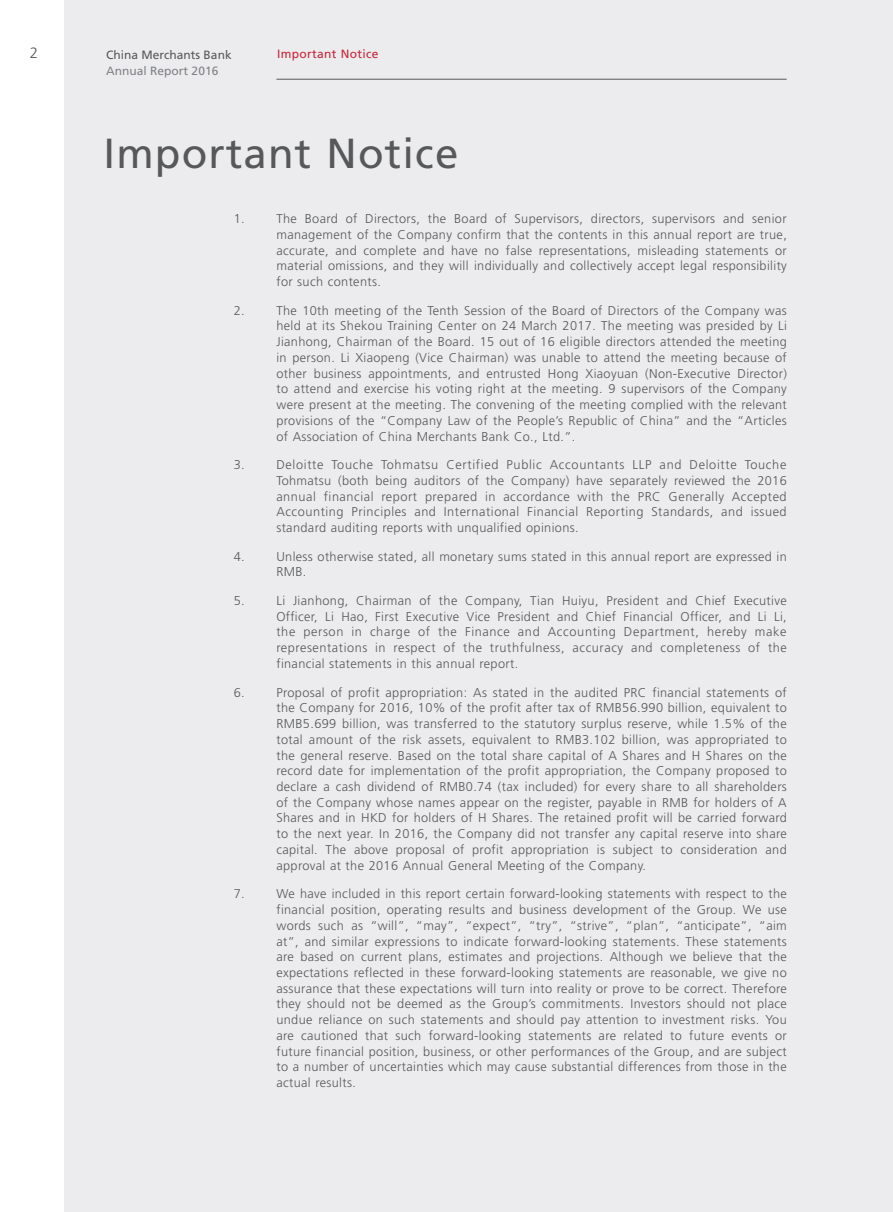
<style>
.page{position:relative;width:893px;height:1212px;background:#fff}
.page>*{position:absolute;margin:0;border:0;box-sizing:border-box;transform-origin:0 0}
.t1{font:42px "Frutiger LT Std";letter-spacing:.03em;color:#57585a}
.t2{font:300 15px "Frutiger LT Std";color:#57585a}
.t3{font:300 12.75px/15.8px "Frutiger LT Std";letter-spacing:.03em;color:#57585a;text-align:justify}
.t4{font:12px "Frutiger LT Std";color:#57585a}
.t5{font:12px "Frutiger LT Std";color:#808285}
.t6{font:12px "Frutiger LT Std";letter-spacing:.03em;color:#c82439}
</style>
<div class="page">
<div style="left:64px;top:0;width:828px;height:1212px;background:#ececee"></div>
<hr style="left:276px;top:79px;width:511px;height:1px;background:#57585a">
<p class="t2" style="left:30px;top:45px;width:10px">2</p>
<p class="t4" style="left:106px;top:48px;width:127px">China Merchants Bank</p>
<p class="t5" style="left:106px;top:64px;width:114px">Annual Report 2016</p>
<p class="t6" style="left:277px;top:47px;width:103px">Important Notice</p>
<h1 class="t1" style="left:104px;top:129px;width:356px">Important Notice</h1>
<p class="t3" style="left:234px;top:211px;width:12px">1.</p>
<p class="t3" style="left:276px;top:211px;width:512px">The Board of Directors, the Board of Supervisors, directors, supervisors and senior management of the Company confirm that the contents in this annual report are true, accurate, and complete and have no false representations, misleading statements or material omissions, and they will individually and collectively accept legal responsibility for such contents.</p>
<p class="t3" style="left:234px;top:303px;width:12px">2.</p>
<p class="t3" style="left:276px;top:303px;width:512px">The 10th meeting of the Tenth Session of the Board of Directors of the Company was held at its Shekou Training Center on 24 March 2017. The meeting was presided by Li Jianhong, Chairman of the Board. 15 out of 16 eligible directors attended the meeting in person. Li Xiaopeng (Vice Chairman) was unable to attend the meeting because of other business appointments, and entrusted Hong Xiaoyuan (Non-Executive Director) to attend and exercise his voting right at the meeting. 9 supervisors of the Company were present at the meeting. The convening of the meeting complied with the relevant provisions of the “Company Law of the People’s Republic of China” and the “Articles of Association of China Merchants Bank Co., Ltd.”.</p>
<p class="t3" style="left:234px;top:457px;width:12px">3.</p>
<p class="t3" style="left:276px;top:457px;width:512px">Deloitte Touche Tohmatsu Certified Public Accountants LLP and Deloitte Touche Tohmatsu (both being auditors of the Company) have separately reviewed the 2016 annual financial report prepared in accordance with the PRC Generally Accepted Accounting Principles and International Financial Reporting Standards, and issued standard auditing reports with unqualified opinions.</p>
<p class="t3" style="left:234px;top:549px;width:12px">4.</p>
<p class="t3" style="left:276px;top:549px;width:512px">Unless otherwise stated, all monetary sums stated in this annual report are expressed in<br>RMB.</p>
<p class="t3" style="left:234px;top:593px;width:12px">5.</p>
<p class="t3" style="left:276px;top:593px;width:512px">Li Jianhong, Chairman of the Company, Tian Huiyu, President and Chief Executive Officer, Li Hao, First Executive Vice President and Chief Financial Officer, and Li Li, the person in charge of the Finance and Accounting Department, hereby make representations in respect of the truthfulness, accuracy and completeness of the financial statements in this annual report.</p>
<p class="t3" style="left:234px;top:684px;width:12px">6.</p>
<p class="t3" style="left:276px;top:684px;width:512px">Proposal of profit appropriation: As stated in the audited PRC financial statements of the Company for 2016, 10% of the profit after tax of RMB56.990 billion, equivalent to RMB5.699 billion, was transferred to the statutory surplus reserve, while 1.5% of the total amount of the risk assets, equivalent to RMB3.102 billion, was appropriated to the general reserve. Based on the total share capital of A Shares and H Shares on the record date for implementation of the profit appropriation, the Company proposed to declare a cash dividend of RMB0.74 (tax included) for every share to all shareholders of the Company whose names appear on the register, payable in RMB for holders of A Shares and in HKD for holders of H Shares. The retained profit will be carried forward to the next year. In 2016, the Company did not transfer any capital reserve into share capital. The above proposal of profit appropriation is subject to consideration and approval at the 2016 Annual General Meeting of the Company.</p>
<p class="t3" style="left:234px;top:886px;width:12px">7.</p>
<p class="t3" style="left:276px;top:886px;width:512px">We have included in this report certain forward-looking statements with respect to the financial position, operating results and business development of the Group. We use words such as “will”, “may”, “expect”, “try”, “strive”, “plan”, “anticipate”, “aim at”, and similar expressions to indicate forward-looking statements. These statements are based on current plans, estimates and projections. Although we believe that the expectations reflected in these forward-looking statements are reasonable, we give no assurance that these expectations will turn into reality or prove to be correct. Therefore they should not be deemed as the Group’s commitments. Investors should not place undue reliance on such statements and should pay attention to investment risks. You are cautioned that such forward-looking statements are related to future events or future financial position, business, or other performances of the Group, and are subject to a number of uncertainties which may cause substantial differences from those in the actual results.</p>
</div>
